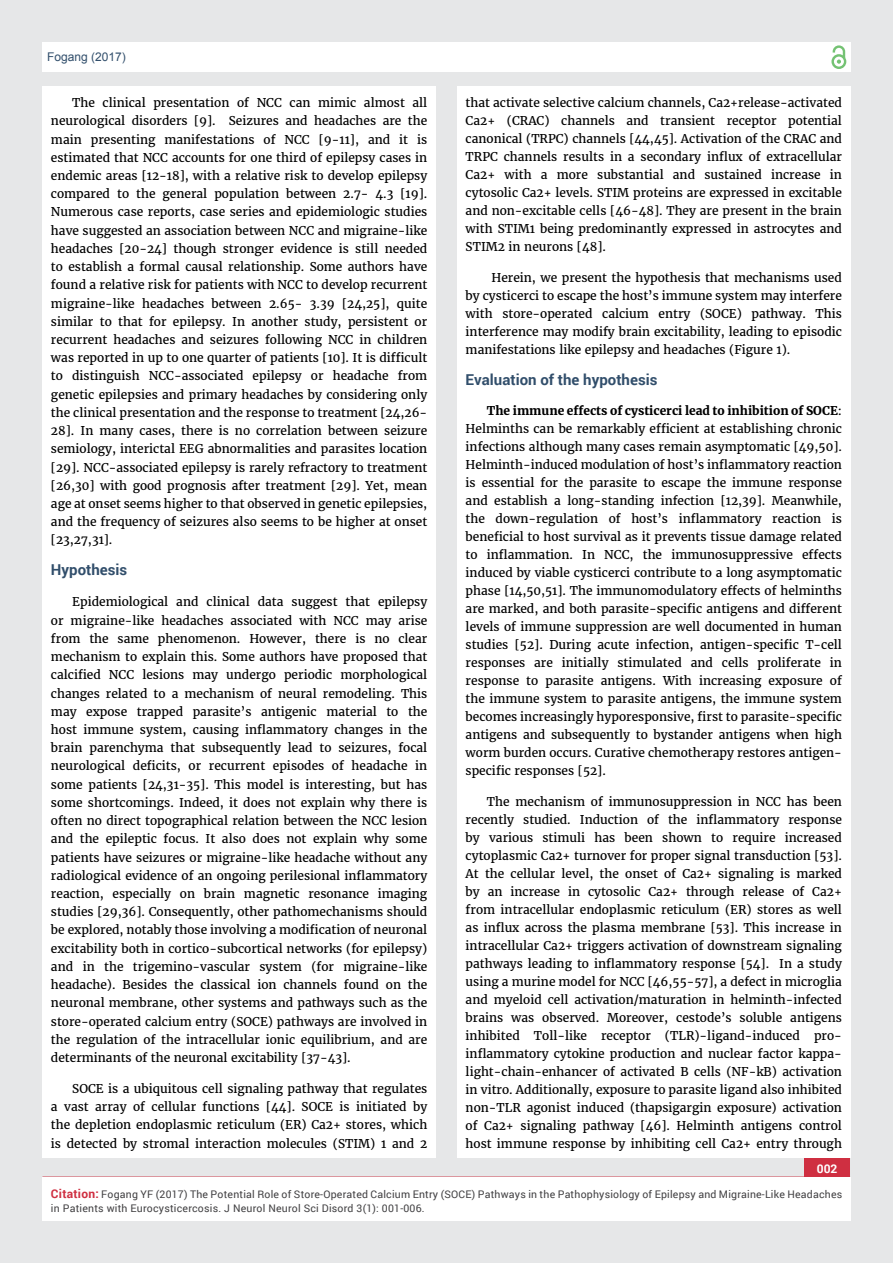
<style>
.page{position:relative;width:893px;height:1263px;background:#e6e7e8}
.page>*{position:absolute;margin:0;border:0;box-sizing:border-box;transform-origin:0 0}
.t1{font:700 15px "Roboto";color:#314e6b}
.t2{font:12px/18px "Merriweather";color:#000;text-align:justify}
.t3{font:12px "Arial";color:#314e6b}
.t4{font:700 12px "Roboto";color:#fff}
.t5{font:10.5px/13.5px "Roboto";letter-spacing:.02em;color:#414042}
.s1{font-weight:700}
.s2{font-weight:700;font-size:12px;color:#cf2f41}
</style>
<div class="page">
<div style="left:42px;top:43px;width:808px;height:29px;background:#fff"></div>
<div style="left:831px;top:54px;width:15px;height:15px;border:2px solid #74c273;border-radius:50%"></div>
<svg style="left:831px;top:45px;width:15px;height:19px"></svg>
<div style="left:804px;top:1157px;width:46px;height:43px;background:#cf2f41"></div>
<div style="left:42px;top:1177px;width:809px;height:43px;background:#fff"></div>
<div style="left:42px;top:87px;width:394px;height:1071px;background:#fff"></div>
<div style="left:457px;top:87px;width:393px;height:1071px;background:#fff"></div>
<p class="t3" style="left:47px;top:51px;width:80px">Fogang (2017)</p>
<p class="t2" style="left:51px;top:94px;width:378px;text-indent:21px">The clinical presentation of NCC can mimic almost all neurological disorders [9]. Seizures and headaches are the main presenting manifestations of NCC [9-11], and it is estimated that NCC accounts for one third of epilepsy cases in endemic areas [12-18], with a relative risk to develop epilepsy compared to the general population between 2.7- 4.3 [19].<br>Numerous case reports, case series and epidemiologic studies have suggested an association between NCC and migraine-like headaches [20-24] though stronger evidence is still needed to establish a formal causal relationship. Some authors have found a relative risk for patients with NCC to develop recurrent migraine-like headaches between 2.65- 3.39 [24,25], quite similar to that for epilepsy. In another study, persistent or recurrent headaches and seizures following NCC in children was reported in up to one quarter of patients [10]. It is difficult to distinguish NCC-associated epilepsy or headache from genetic epilepsies and primary headaches by considering only the clinical presentation and the response to treatment [24,26- 28]. In many cases, there is no correlation between seizure semiology, interictal EEG abnormalities and parasites location [29]. NCC-associated epilepsy is rarely refractory to treatment [26,30] with good prognosis after treatment [29]. Yet, mean age at onset seems higher to that observed in genetic epilepsies, and the frequency of seizures also seems to be higher at onset [23,27,31].</p>
<p class="t1" style="left:51px;top:560px;width:78px">Hypothesis</p>
<p class="t2" style="left:51px;top:593px;width:378px;text-indent:21px">Epidemiological and clinical data suggest that epilepsy or migraine-like headaches associated with NCC may arise from the same phenomenon. However, there is no clear mechanism to explain this. Some authors have proposed that calcified NCC lesions may undergo periodic morphological changes related to a mechanism of neural remodeling. This may expose trapped parasite’s antigenic material to the host immune system, causing inflammatory changes in the brain parenchyma that subsequently lead to seizures, focal neurological deficits, or recurrent episodes of headache in some patients [24,31-35]. This model is interesting, but has some shortcomings. Indeed, it does not explain why there is often no direct topographical relation between the NCC lesion and the epileptic focus. It also does not explain why some patients have seizures or migraine-like headache without any radiological evidence of an ongoing perilesional inflammatory reaction, especially on brain magnetic resonance imaging studies [29,36]. Consequently, other pathomechanisms should be explored, notably those involving a modification of neuronal excitability both in cortico-subcortical networks (for epilepsy) and in the trigemino-vascular system (for migraine-like headache). Besides the classical ion channels found on the neuronal membrane, other systems and pathways such as the store-operated calcium entry (SOCE) pathways are involved in the regulation of the intracellular ionic equilibrium, and are determinants of the neuronal excitability [37-43].</p>
<p class="t2" style="left:51px;top:1080px;width:378px;text-indent:21px">SOCE is a ubiquitous cell signaling pathway that regulates a vast array of cellular functions [44]. SOCE is initiated by the depletion endoplasmic reticulum (ER) Ca2+ stores, which is detected by stromal interaction molecules (STIM) 1 and 2</p>
<p class="t2" style="left:466px;top:94px;width:378px">that activate selective calcium channels, Ca2+release-activated Ca2+ (CRAC) channels and transient receptor potential canonical (TRPC) channels [44,45]. Activation of the CRAC and TRPC channels results in a secondary influx of extracellular Ca2+ with a more substantial and sustained increase in cytosolic Ca2+ levels. STIM proteins are expressed in excitable and non-excitable cells [46-48]. They are present in the brain with STIM1 being predominantly expressed in astrocytes and STIM2 in neurons [48].</p>
<p class="t2" style="left:466px;top:269px;width:378px;text-indent:26px">Herein, we present the hypothesis that mechanisms used by cysticerci to escape the host’s immune system may interfere with store-operated calcium entry (SOCE) pathway. This interference may modify brain excitability, leading to episodic manifestations like epilepsy and headaches (Figure 1).</p>
<p class="t1" style="left:466px;top:369px;width:193px">Evaluation of the hypothesis</p>
<p class="t2" style="left:466px;top:402px;width:378px;text-indent:21px"><span class="s1">The immune effects of cysticerci lead to inhibition of SOCE</span>:<br>Helminths can be remarkably efficient at establishing chronic infections although many cases remain asymptomatic [49,50].<br>Helminth-induced modulation of host’s inflammatory reaction is essential for the parasite to escape the immune response and establish a long-standing infection [12,39]. Meanwhile, the down-regulation of host’s inflammatory reaction is beneficial to host survival as it prevents tissue damage related to inflammation. In NCC, the immunosuppressive effects induced by viable cysticerci contribute to a long asymptomatic phase [14,50,51]. The immunomodulatory effects of helminths are marked, and both parasite-specific antigens and different levels of immune suppression are well documented in human studies [52]. During acute infection, antigen-specific T-cell responses are initially stimulated and cells proliferate in response to parasite antigens. With increasing exposure of the immune system to parasite antigens, the immune system becomes increasingly hyporesponsive, first to parasite-specific antigens and subsequently to bystander antigens when high worm burden occurs. Curative chemotherapy restores antigen&shy;specific responses [52].</p>
<p class="t2" style="left:466px;top:793px;width:378px;text-indent:21px">The mechanism of immunosuppression in NCC has been recently studied. Induction of the inflammatory response by various stimuli has been shown to require increased cytoplasmic Ca2+ turnover for proper signal transduction [53].<br>At the cellular level, the onset of Ca2+ signaling is marked by an increase in cytosolic Ca2+ through release of Ca2+ from intracellular endoplasmic reticulum (ER) stores as well as influx across the plasma membrane [53]. This increase in intracellular Ca2+ triggers activation of downstream signaling pathways leading to inflammatory response [54]. In a study using a murine model for NCC [46,55-57], a defect in microglia and myeloid cell activation/maturation in helminth-infected brains was observed. Moreover, cestode’s soluble antigens inhibited Toll-like receptor (TLR)-ligand-induced pro&shy;inflammatory cytokine production and nuclear factor kappa&shy;light-chain-enhancer of activated B cells (NF-kB) activation in vitro. Additionally, exposure to parasite ligand also inhibited non-TLR agonist induced (thapsigargin exposure) activation of Ca2+ signaling pathway [46]. Helminth antigens control host immune response by inhibiting cell Ca2+ entry through</p>
<p class="t4" style="left:817px;top:1161px;width:22px">002</p>
<p class="t5" style="left:51px;top:1188px;width:793px"><span class="s2">Citation:</span> Fogang YF (2017) The Potential Role of Store-Operated Calcium Entry (SOCE) Pathways in the Pathophysiology of Epilepsy and Migraine-Like Headaches in Patients with Eurocysticercosis. J Neurol Neurol Sci Disord 3(1): 001-006.</p>
</div>
